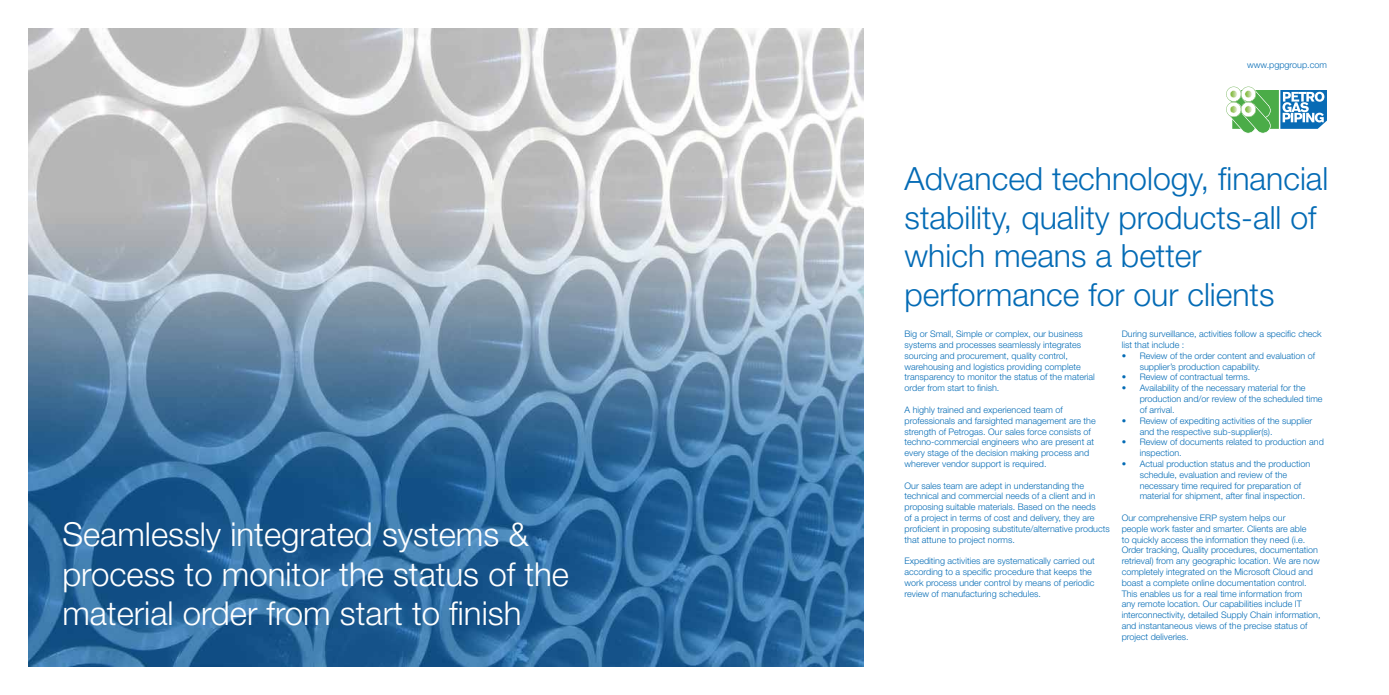
<style>
.page{position:relative;width:1389px;height:695px;background:#fff}
.page>*{position:absolute;margin:0;border:0;box-sizing:border-box;transform-origin:0 0}
.t1{font:300 33px/39.6px "Helvetica Neue LT Std";color:#fff}
.t2{font:300 32px/38.4px "Helvetica Neue LT Std";color:#046bb5}
.t3{font:300 9px/10.8px "Helvetica Neue LT Std";color:#046bb5}
</style>
<div class="page">
<img style="left:28px;top:28px;width:835px;height:638px">
<svg style="left:1226px;top:86px;width:101px;height:48px"></svg>
<h1 class="t1" style="left:62px;top:513px;width:508px">Seamlessly integrated systems &amp; process to monitor the status of the material order from start to finish</h1>
<p class="t3" style="left:1247px;top:59px;width:81px">www.pgpgroup.com</p>
<h2 class="t2" style="left:905px;top:159px;width:425px">Advanced technology, financial stability, quality products-all of which means a better performance for our clients</h2>
<p class="t3" style="left:905px;top:328px;width:192px">Big or Small, Simple or complex, our business systems and processes seamlessly integrates sourcing and procurement, quality control, warehousing and logistics providing complete transparency to monitor the status of the material order from start to finish.</p>
<p class="t3" style="left:905px;top:404px;width:193px">A highly trained and experienced team of professionals and farsighted management are the strength of Petrogas. Our sales force consists of techno-commercial engineers who are present at every stage of the decision making process and wherever vendor support is required.</p>
<p class="t3" style="left:905px;top:479px;width:207px">Our sales team are adept in understanding the technical and commercial needs of a client and in proposing suitable materials. Based on the needs<br>of a project in terms of cost and delivery, they are proficient in proposing substitute/alternative products that attune to project norms.</p>
<p class="t3" style="left:905px;top:555px;width:192px">Expediting activities are systematically carried out according to a specific procedure that keeps the work process under control by means of periodic review of manufacturing schedules.</p>
<p class="t3" style="left:1122px;top:328px;width:201px">During surveillance, activities follow a specific check list that include :</p>
<p class="t3" style="left:1140px;top:350px;width:177px;text-indent:-18px">• Review of the order content and evaluation of supplier’s production capability.</p>
<p class="t3" style="left:1122px;top:371px;width:130px">• Review of contractual terms.</p>
<p class="t3" style="left:1140px;top:382px;width:184px;text-indent:-18px">• Availability of the necessary material for the production and/or review of the scheduled time of arrival.</p>
<p class="t3" style="left:1140px;top:415px;width:174px;text-indent:-18px">• Review of expediting activities of the supplier and the respective sub-supplier(s).</p>
<p class="t3" style="left:1140px;top:436px;width:186px;text-indent:-18px">• Review of documents related to production and inspection.</p>
<p class="t3" style="left:1140px;top:458px;width:172px;text-indent:-18px">• Actual production status and the production schedule, evaluation and review of the necessary time required for preparation of material for shipment, after final inspection.</p>
<p class="t3" style="left:1122px;top:512px;width:200px">Our comprehensive ERP system helps our<br>people work faster and smarter. Clients are able<br>to quickly access the information they need (i.e.<br>Order tracking, Quality procedures, documentation retrieval) from any geographic location. We are now completely integrated on the Microsoft Cloud and boast a complete online documentation control.<br>This enables us for a real time information from<br>any remote location. Our capabilities include IT interconnectivity, detailed Supply Chain information, and instantaneous views of the precise status of project deliveries.</p>
</div>
